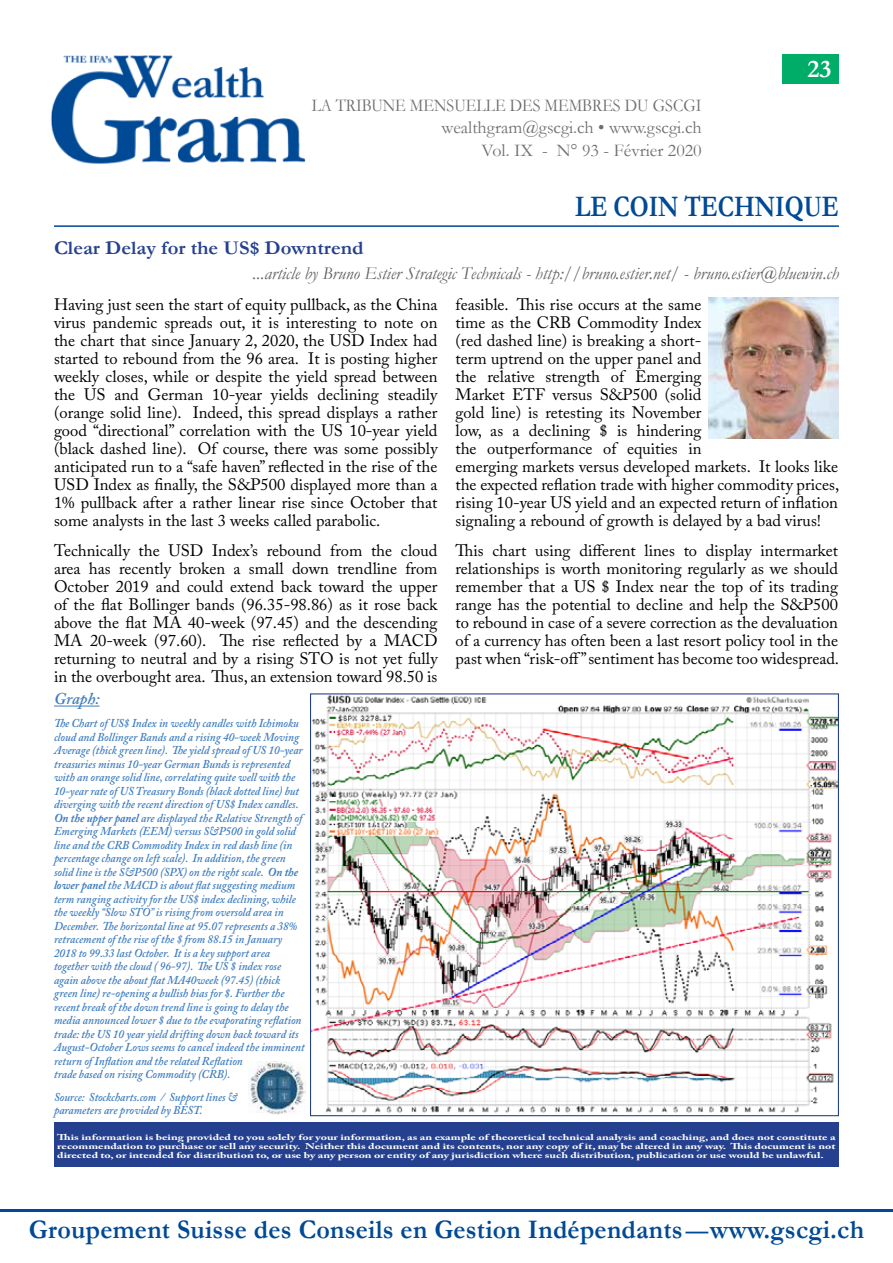
<style>
.page{position:relative;width:893px;height:1263px;background:#fff}
.page>*{position:absolute;margin:0;border:0;box-sizing:border-box;transform-origin:0 0}
.Upper_Right{font:700 30px "Garamond";color:#004995;scale:.8 1}
.Upper_Right-2{font:700 27px "Garamond";letter-spacing:.01em;color:#004995;scale:.96 1}
.Upper_Right-3{font:700 25.5px "Garamond";color:#fff}
.Upper_Right-4{font:700 22.5px "Garamond";color:#004995}
.Upper_Right-5{font:700 19.5px "Garamond";color:#25408f;scale:1.06 1}
.Upper_Right-6{font:italic 18px "Garamond";color:#5f6062}
.Upper_Right-7{font:18px "Garamond";color:#6d6e71}
.Upper_Right-8{font:18px "Garamond";color:#6d6e71;scale:.9 1}
.Body_2{font:16.5px/18px "Adobe Caslon Pro";color:#000;text-align:justify}
.Body_2-2{font:italic 600 16.5px "Adobe Caslon Pro";letter-spacing:-.01em;color:#3e7dc0}
.Body_2-3{font:italic 600 12px/13.5px "Adobe Caslon Pro";color:#3e7dc0;scale:.94 1}
.t1{font:700 8.4px/8.7px "Adobe Caslon Pro";color:#fff;text-align:justify;scale:1.43 1}
.s1{font-weight:700}
</style>
<div class="page">
<img style="left:51px;top:55px;width:255px;height:109px">
<div style="left:782px;top:54px;width:57px;height:29px;background:#00ad68"></div>
<hr style="left:54px;top:225px;width:785px;height:2px;background:#004995">
<hr style="left:0;top:1209px;width:893px;height:3px;background:#004995">
<hr style="left:54px;top:706px;width:46px;height:1px;background:#3e7dc0">
<img style="left:312px;top:695px;width:525px;height:418px">
<div style="left:54px;top:1122px;width:785px;height:45px;background:#25408f"></div>
<img style="left:709px;top:298px;width:130px;height:141px">
<img style="left:249px;top:1061px;width:56px;height:54px">
<p class="Upper_Right-8" style="left:312px;top:93px;width:435px">LA TRIBUNE MENSUELLE DES MEMBRES DU GSCGI</p>
<p class="Upper_Right-7" style="left:442px;top:115px;width:261px">wealthgram@gscgi.ch • www.gscgi.ch</p>
<p class="Upper_Right-7" style="left:481px;top:138px;width:222px">Vol. IX - N° 93 - Février 2020</p>
<p class="Upper_Right-3" style="left:808px;top:51px;width:25px">23</p>
<p class="Upper_Right" style="left:575px;top:186px;width:331px">LE COIN TECHNIQUE</p>
<p class="Upper_Right-5" style="left:54px;top:234px;width:294px">Clear Delay for the US$ Downtrend</p>
<p class="Upper_Right-6" style="left:253px;top:261px;width:588px">...article by Bruno Estier Strategic Technicals - http://bruno.estier.net/ - bruno.estier@bluewin.ch</p>
<p class="Body_2" style="left:54px;top:295px;width:386px">Having just seen the start of equity pullback, as the China virus pandemic spreads out, it is interesting to note on the chart that since January 2, 2020, the USD Index had started to rebound from the 96 area. It is posting higher weekly closes, while or despite the yield spread between the US and German 10-year yields declining steadily (orange solid line). Indeed, this spread displays a rather good “directional” correlation with the US 10-year yield (black dashed line). Of course, there was some possibly anticipated run to a “safe haven” reflected in the rise of the USD Index as finally, the S&amp;P500 displayed more than a 1% pullback after a rather linear rise since October that some analysts in the last 3 weeks called parabolic.</p>
<p class="Body_2" style="left:54px;top:541px;width:386px">Technically the USD Index’s rebound from the cloud area has recently broken a small down trendline from October 2019 and could extend back toward the upper of the flat Bollinger bands (96.35-98.86) as it rose back above the flat MA 40-week (97.45) and the descending MA 20-week (97.60). The rise reflected by a MACD returning to neutral and by a rising STO is not yet fully in the overbought area. Thus, an extension toward 98.50 is</p>
<p class="Body_2" style="left:455px;top:295px;width:385px;text-align:left">feasible. This rise occurs at the same<br>time as the CRB Commodity Index<br>(red dashed line) is breaking a short-<br>term uptrend on the upper panel and<br>the relative strength of Emerging<br>Market ETF versus S&amp;P500 (solid<br>gold line) is retesting its November<br>low, as a declining $ is hindering<br>the outperformance of equities in<br>emerging markets versus developed markets. It looks like the expected reflation trade with higher commodity prices, rising 10-year US yield and an expected return of inflation signaling a rebound of growth is delayed by a bad virus!</p>
<p class="Body_2" style="left:455px;top:541px;width:385px">This chart using different lines to display intermarket relationships is worth monitoring regularly as we should remember that a US $ Index near the top of its trading range has the potential to decline and help the S&amp;P500 to rebound in case of a severe correction as the devaluation of a currency has often been a last resort policy tool in the past when “risk-off” sentiment has become too widespread.</p>
<p class="Body_2-2" style="left:54px;top:689px;width:47px">Graph:</p>
<p class="Body_2-3" style="left:54px;top:716px;width:268px">The Chart of US$ Index in weekly candles with Ichimoku cloud and Bollinger Bands and a rising 40-week Moving Average (thick green line). The yield spread of US 10-year treasuries minus 10-year German Bunds is represented with an orange solid line, correlating quite well with the 10-year rate of US Treasury Bonds (black dotted line) but diverging with the recent direction of US$ Index candles.<br><span class="s1">On the upper panel</span> are displayed the Relative Strength of Emerging Markets (EEM) versus S&amp;P500 in gold solid line and the CRB Commodity Index in red dash line (in percentage change on left scale). In addition, the green solid line is the S&amp;P500 (SPX) on the right scale. <span class="s1">On the lower panel</span> the MACD is about flat suggesting medium term ranging activity for the US$ index declining, while the weekly “Slow STO” is rising from oversold area in December. The horizontal line at 95.07 represents a 38% retracement of the rise of the $ from 88.15 in January 2018 to 99.33 last October. It is a key support area together with the cloud ( 96-97). The US $ index rose again above the about flat MA40week (97.45) (thick green line) re-opening a bullish bias for $. Further the recent break of the down trend line is going to delay the media announced lower $ due to the evaporating reflation trade: the US 10 year yield drifting down back toward its August-October Lows seems to cancel indeed the imminent return of Inflation and the related Reflation<br>trade based on rising Commodity (CRB).</p>
<p class="Body_2-3" style="left:54px;top:1090px;width:197px">Source: Stockcharts.com / Support lines &amp; parameters are provided by BEST.</p>
<p class="t1" style="left:57px;top:1133px;width:546px">This information is being provided to you solely for your information, as an example of theoretical technical analysis and coaching, and does not constitute a recommendation to purchase or sell any security. Neither this document and its contents, nor any copy of it, may be altered in any way. This document is not directed to, or intended for distribution to, or use by any person or entity of any jurisdiction where such distribution, publication or use would be unlawful.</p>
<p class="Upper_Right-2" style="left:29px;top:1211px;width:871px">Groupement Suisse des Conseils en Gestion Indépendants www.gscgi.ch</p>
<p class="Upper_Right-4" style="left:686px;top:1216px;width:24px">—</p>
</div>
